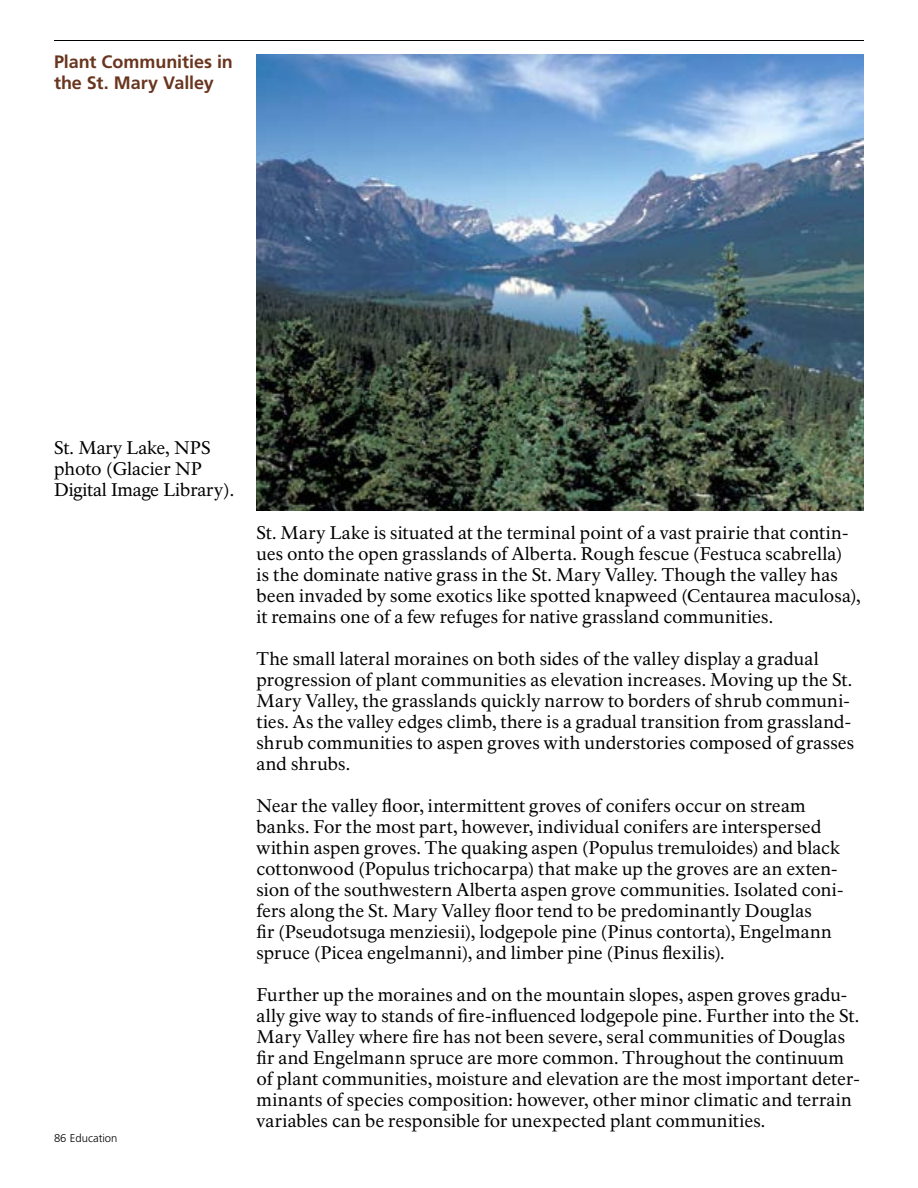
<style>
.page{position:relative;width:918px;height:1188px;background:#fff}
.page>*{position:absolute;margin:0;border:0;box-sizing:border-box;transform-origin:0 0}
.t1{font:18px/21px "NPS Rawlinson OT";color:#000}
.t2{font:700 18px/21px "Frutiger LT Std";letter-spacing:-.005em;color:#69351f}
.t3{font:300 11.25px "Frutiger LT Std";color:#000}
</style>
<div class="page">
<hr style="left:54px;top:40px;width:810px;height:1px;background:#000">
<img style="left:256px;top:54px;width:608px;height:456px">
<p class="t2" style="left:54px;top:51px;width:180px">Plant Communities in the St. Mary Valley</p>
<p class="t1" style="left:54px;top:438px;width:182px">St. Mary Lake, NPS photo (Glacier NP<br>Digital Image Library).</p>
<p class="t3" style="left:54px;top:1132px;width:65px">86 Education</p>
<p class="t1" style="left:256px;top:523px;width:606px">St. Mary Lake is situated at the terminal point of a vast prairie that contin&shy;ues onto the open grasslands of Alberta. Rough fescue (Festuca scabrella)<br>is the dominate native grass in the St. Mary Valley. Though the valley has been invaded by some exotics like spotted knapweed (Centaurea maculosa), it remains one of a few refuges for native grassland communities.</p>
<p class="t1" style="left:256px;top:649px;width:599px">The small lateral moraines on both sides of the valley display a gradual progression of plant communities as elevation increases. Moving up the St.<br>Mary Valley, the grasslands quickly narrow to borders of shrub communi&shy;ties. As the valley edges climb, there is a gradual transition from grassland&shy;shrub communities to aspen groves with understories composed of grasses and shrubs.</p>
<p class="t1" style="left:256px;top:796px;width:589px">Near the valley floor, intermittent groves of conifers occur on stream banks. For the most part, however, individual conifers are interspersed within aspen groves. The quaking aspen (Populus tremuloides) and black cottonwood (Populus trichocarpa) that make up the groves are an exten&shy;sion of the southwestern Alberta aspen grove communities. Isolated coni&shy;fers along the St. Mary Valley floor tend to be predominantly Douglas<br>fir (Pseudotsuga menziesii), lodgepole pine (Pinus contorta), Engelmann spruce (Picea engelmanni), and limber pine (Pinus flexilis).</p>
<p class="t1" style="left:256px;top:985px;width:605px">Further up the moraines and on the mountain slopes, aspen groves gradu&shy;ally give way to stands of fire-influenced lodgepole pine. Further into the St.<br>Mary Valley where fire has not been severe, seral communities of Douglas fir and Engelmann spruce are more common. Throughout the continuum of plant communities, moisture and elevation are the most important deter&shy;minants of species composition: however, other minor climatic and terrain variables can be responsible for unexpected plant communities.</p>
</div>
